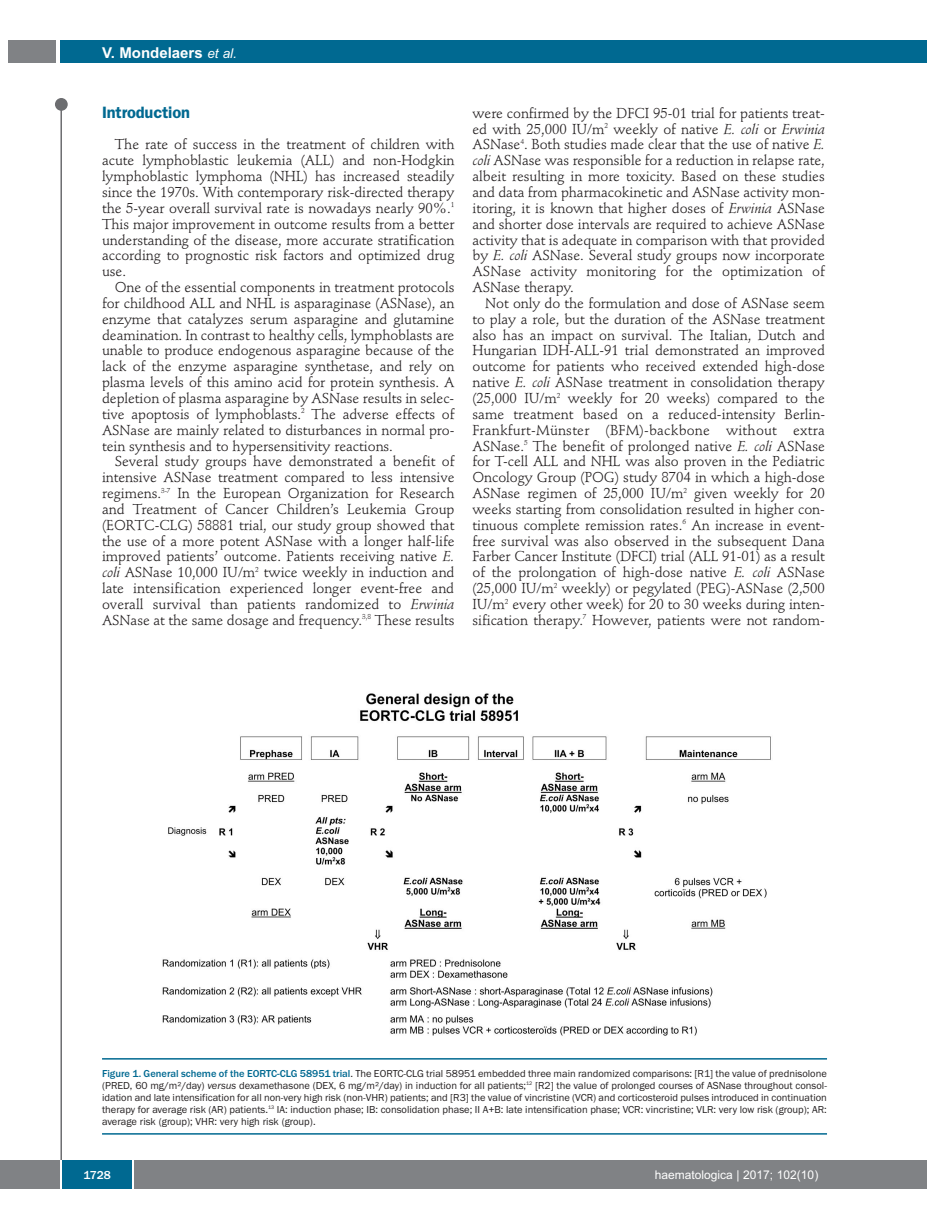
<style>
.page{position:relative;width:927px;height:1225px;background:#fff}
.page>*{position:absolute;margin:0;border:0;box-sizing:border-box;transform-origin:0 0}
.t1{font:600 16.5px "Franklin Gothic";letter-spacing:-.01em;color:#006991}
.t2{font:700 15px "Arial";color:#fff}
.t3{font:14.25px/15.9px "Stempel Schneidler";letter-spacing:-.005em;color:#231f20;text-align:justify}
.t4{font:12px "Arial";color:#fff}
.t5{font:500 12px "Franklin Gothic";color:#fff}
.t6{font:10.5px/12px "Franklin Gothic";color:#231f20;text-align:justify}
.s1{font-weight:400;font-style:italic;font-size:13.5px}
.s2{font-style:italic}
.s3{font-weight:500;color:#006991}
</style>
<div class="page">
<div style="left:911px;top:40px;width:16px;height:22px;background:#006991"></div>
<div style="left:910px;top:1160px;width:17px;height:28px;background:#808285"></div>
<div style="left:55px;top:98px;width:13px;height:13px;background:#6c6d70;border-radius:50%"></div>
<hr style="left:60px;top:101px;width:2px;height:1061px;background:#6c6d70">
<div style="left:60px;top:40px;width:852px;height:22px;background:#006991"></div>
<div style="left:9px;top:40px;width:47px;height:22px;background:#808285"></div>
<div style="left:0;top:1160px;width:911px;height:28px;background:#808285"></div>
<div style="left:62px;top:1160px;width:71px;height:28px;background:#006991"></div>
<hr style="left:60px;top:1160px;width:2px;height:28px;background:#fff">
<svg style="left:133px;top:1160px;width:1px;height:28px"></svg>
<img style="left:162px;top:693px;width:609px;height:343px">
<hr style="left:102px;top:1058px;width:725px;height:1px;background:#006991">
<hr style="left:102px;top:1133px;width:725px;height:1px;background:#006991">
<p class="t2" style="left:102px;top:44px;width:136px">V. Mondelaers <span class="s1">et al.</span></p>
<p class="t1" style="left:102px;top:106px;width:89px">Introduction</p>
<p class="t3" style="left:102px;top:138px;width:354px;text-indent:13px">The rate of success in the treatment of children with acute lymphoblastic leukemia (ALL) and non-Hodgkin lymphoblastic lymphoma (NHL) has increased steadily since the 1970s. With contemporary risk-directed therapy the 5-year overall survival rate is nowadays nearly 90%.<sup>1<br></sup>This major improvement in outcome results from a better understanding of the disease, more accurate stratification according to prognostic risk factors and optimized drug use.</p>
<p class="t3" style="left:102px;top:281px;width:354px;text-indent:13px">One of the essential components in treatment protocols for childhood ALL and NHL is asparaginase (ASNase), an enzyme that catalyzes serum asparagine and glutamine deamination. In contrast to healthy cells, lymphoblasts are unable to produce endogenous asparagine because of the lack of the enzyme asparagine synthetase, and rely on plasma levels of this amino acid for protein synthesis. A depletion of plasma asparagine by ASNase results in selec&shy;tive apoptosis of lymphoblasts.<sup>2</sup> The adverse effects of ASNase are mainly related to disturbances in normal pro&shy;tein synthesis and to hypersensitivity reactions.</p>
<p class="t3" style="left:102px;top:455px;width:354px;text-indent:13px">Several study groups have demonstrated a benefit of intensive ASNase treatment compared to less intensive regimens.<sup>3-7</sup> In the European Organization for Research and Treatment of Cancer Children’s Leukemia Group (EORTC-CLG) 58881 trial, our study group showed that the use of a more potent ASNase with a longer half-life improved patients’ outcome. Patients receiving native <span class="s2">E. coli</span> ASNase 10,000 IU/m<sup>2</sup> twice weekly in induction and late intensification experienced longer event-free and overall survival than patients randomized to <span class="s2">Erwinia </span>ASNase at the same dosage and frequency.<sup>3,8</sup> These results</p>
<p class="t3" style="left:472px;top:106px;width:354px">were confirmed by the DFCI 95-01 trial for patients treat&shy;ed with 25,000 IU/m<sup>2</sup> weekly of native <span class="s2">E. coli</span> or <span class="s2">Erwinia </span>ASNase<sup>4</sup>. Both studies made clear that the use of native <span class="s2">E. coli</span> ASNase was responsible for a reduction in relapse rate, albeit resulting in more toxicity. Based on these studies and data from pharmacokinetic and ASNase activity mon&shy;itoring, it is known that higher doses of <span class="s2">Erwinia</span> ASNase and shorter dose intervals are required to achieve ASNase activity that is adequate in comparison with that provided by <span class="s2">E. coli</span> ASNase. Several study groups now incorporate ASNase activity monitoring for the optimization of ASNase therapy.</p>
<p class="t3" style="left:472px;top:296px;width:354px;text-indent:13px">Not only do the formulation and dose of ASNase seem to play a role, but the duration of the ASNase treatment also has an impact on survival. The Italian, Dutch and Hungarian IDH-ALL-91 trial demonstrated an improved outcome for patients who received extended high-dose native <span class="s2">E. coli</span> ASNase treatment in consolidation therapy (25,000 IU/m<sup>2</sup> weekly for 20 weeks) compared to the same treatment based on a reduced-intensity Berlin-Frankfurt-Münster (BFM)-backbone without extra ASNase.<sup>5</sup> The benefit of prolonged native <span class="s2">E. coli</span> ASNase for T-cell ALL and NHL was also proven in the Pediatric Oncology Group (POG) study 8704 in which a high-dose ASNase regimen of 25,000 IU/m<sup>2</sup> given weekly for 20 weeks starting from consolidation resulted in higher con&shy;tinuous complete remission rates.<sup>6</sup> An increase in event&shy;free survival was also observed in the subsequent Dana Farber Cancer Institute (DFCI) trial (ALL 91-01) as a result of the prolongation of high-dose native <span class="s2">E. coli</span> ASNase (25,000 IU/m<sup>2</sup> weekly) or pegylated (PEG)-ASNase (2,500<br>IU/m<sup>2</sup> every other week) for 20 to 30 weeks during inten&shy;sification therapy.<sup>7</sup> However, patients were not random-</p>
<p class="t6" style="left:102px;top:1067px;width:726px"><span class="s3">Figure 1. General scheme of the EORTC-CLG 58951 trial</span>. The EORTC-CLG trial 58951 embedded three main randomized comparisons: [R1] the value of prednisolone (PRED, 60 mg/m²/day) <span class="s2">versus</span> dexamethasone (DEX, 6 mg/m²/day) in induction for all patients;<sup>12</sup> [R2] the value of prolonged courses of ASNase throughout consol&shy;idation and late intensification for all non-very high risk (non-VHR) patients; and [R3] the value of vincristine (VCR) and corticosteroid pulses introduced in continuation therapy for average risk (AR) patients.<sup>13</sup> IA: induction phase; IB: consolidation phase; II A+B: late intensification phase; VCR: vincristine; VLR: very low risk (group); AR: average risk (group); VHR: very high risk (group).</p>
<p class="t5" style="left:84px;top:1167px;width:29px">1728</p>
<p class="t4" style="left:655px;top:1167px;width:165px">haematologica | 2017; 102(10)</p>
</div>
